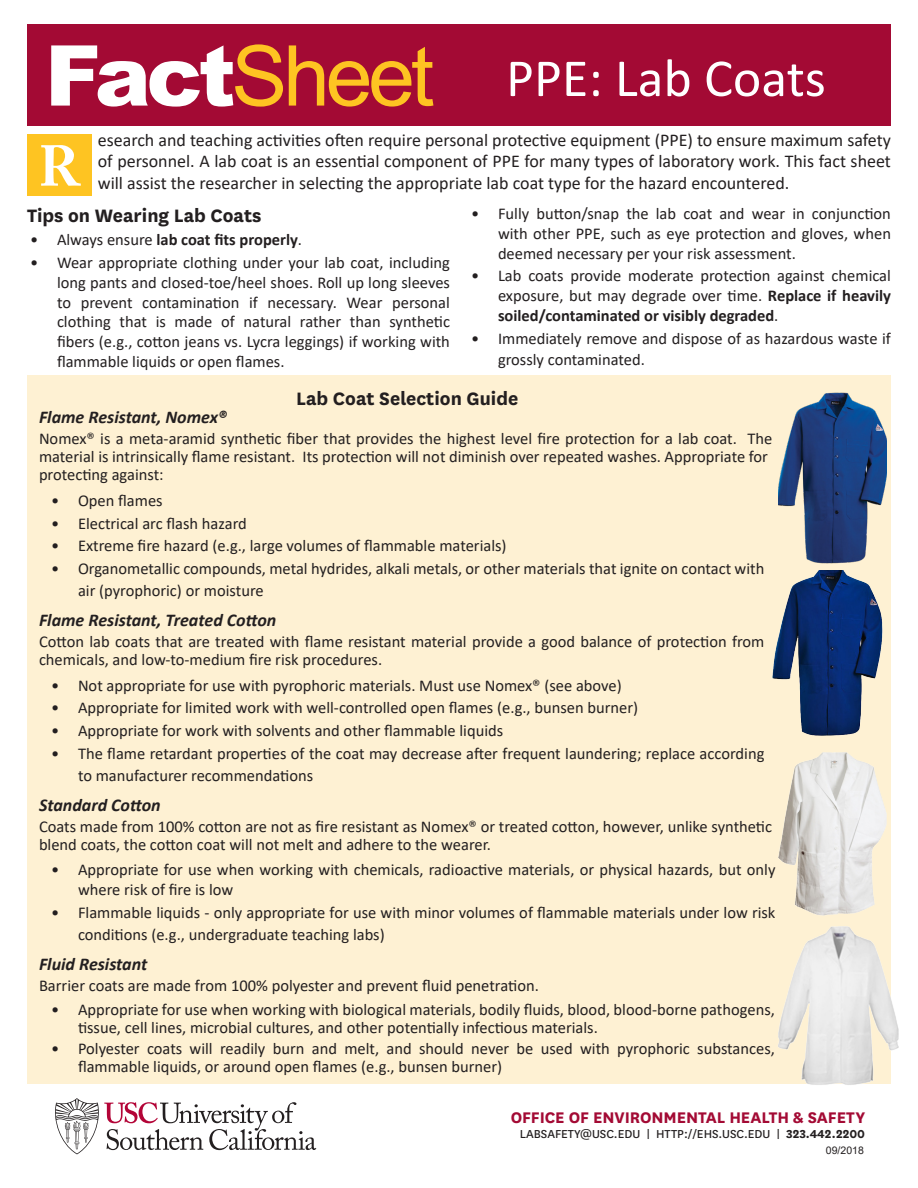
<style>
.page{position:relative;width:918px;height:1188px;background:#fff}
.page>*{position:absolute;margin:0;border:0;box-sizing:border-box;transform-origin:0 0}
.t1{font:700 57px "Adobe Caslon Pro";color:#fff}
.title_for_section_he{font:54px "Calibri";color:#fff}
.t2{font:48px "Calibri";color:#fff}
.body_text{font:700 21px "National";color:#231f20}
.body_text-2{font:18px/21.6px "Calibri";color:#231f20;text-align:justify}
.body_text-3{font:italic 700 18px "Calibri";color:#231f20}
.t3{font:700 18px "National";letter-spacing:-.005em;color:#a30a34}
.body_text-4{font:16.5px/19.8px "Calibri";color:#231f20}
.t4{font:700 16.5px "Calibri";color:#231f20}
.t5{font:13.5px "National";color:#231f20}
.t6{font:10.5px "Arial";color:#231f20}
.s1{font-weight:400}
.s2{font-weight:700}
</style>
<div class="page">
<svg style="left:55px;top:1098px;width:261px;height:56px"></svg>
<div style="left:27px;top:24px;width:864px;height:102px;background:#a30a34"></div>
<div style="left:27px;top:375px;width:864px;height:709px;background:#fef1d3"></div>
<img style="left:778px;top:392px;width:108px;height:171px">
<img style="left:772px;top:570px;width:111px;height:166px">
<img style="left:779px;top:753px;width:107px;height:163px">
<img style="left:778px;top:926px;width:120px;height:159px">
<div style="left:27px;top:135px;width:65px;height:61px;background:#fec422"></div>
<p class="t2" style="left:518px;top:23px;width:298px">Food and Drink</p>
<p class="t2" style="left:45px;top:66px;width:768px"><sup>Fact</sup><sup>Sheet</sup> in Laboratories</p>
<p class="title_for_section_he" style="left:506px;top:41px;width:321px">PPE: Lab Coats</p>
<p class="body_text-2" style="left:98px;top:128px;width:795px">esearch and teaching activities often require personal protective equipment (PPE) to ensure maximum safety of personnel. A lab coat is an essential component of PPE for many types of laboratory work. This fact sheet will assist the researcher in selecting the appropriate lab coat type for the hazard encountered.</p>
<p class="t1" style="left:38px;top:133px;width:43px">R</p>
<p class="body_text" style="left:27px;top:201px;width:236px">Tips on Wearing Lab Coats</p>
<p class="t4" style="left:30px;top:228px;width:274px"><span class="s1">• Always ensure</span> lab coat fits properly<span class="s1">.</span></p>
<p class="body_text-4" style="left:57px;top:252px;width:395px;text-align:justify;text-indent:-27px">• Wear appropriate clothing under your lab coat, including long pants and closed-toe/heel shoes. Roll up long sleeves to prevent contamination if necessary. Wear personal clothing that is made of natural rather than synthetic fibers (e.g., cotton jeans vs. Lycra leggings) if working with flammable liquids or open flames.</p>
<p class="body_text-4" style="left:498px;top:203px;width:394px;text-align:justify;text-indent:-27px">• Fully button/snap the lab coat and wear in conjunction with other PPE, such as eye protection and gloves, when deemed necessary per your risk assessment.</p>
<p class="body_text-4" style="left:498px;top:266px;width:395px;text-align:justify;text-indent:-27px">• Lab coats provide moderate protection against chemical exposure, but may degrade over time. <span class="s2">Replace if heavily soiled/contaminated or visibly degraded</span>.</p>
<p class="body_text-4" style="left:498px;top:327px;width:394px;line-height:21.6px;text-indent:-27px">• Immediately remove and dispose of as hazardous waste if grossly contaminated.</p>
<p class="body_text" style="left:296px;top:384px;width:224px">Lab Coat Selection Guide</p>
<p class="body_text-3" style="left:39px;top:404px;width:190px">Flame Resistant, Nomex®</p>
<p class="body_text-4" style="left:39px;top:429px;width:735px;line-height:18px">Nomex® is a meta-aramid synthetic fiber that provides the highest level fire protection for a lab coat. The material is intrinsically flame resistant. Its protection will not diminish over repeated washes. Appropriate for protecting against:</p>
<p class="body_text-4" style="left:51px;top:490px;width:113px">• Open flames</p>
<p class="body_text-4" style="left:51px;top:513px;width:197px">• Electrical arc flash hazard</p>
<p class="body_text-4" style="left:51px;top:536px;width:457px">• Extreme fire hazard (e.g., large volumes of flammable materials)</p>
<p class="body_text-4" style="left:78px;top:558px;width:688px;line-height:21.6px;text-indent:-27px">• Organometallic compounds, metal hydrides, alkali metals, or other materials that ignite on contact with air (pyrophoric) or moisture</p>
<p class="body_text-3" style="left:39px;top:607px;width:239px">Flame Resistant, Treated Cotton</p>
<p class="body_text-4" style="left:39px;top:632px;width:727px;line-height:18px">Cotton lab coats that are treated with flame resistant material provide a good balance of protection from chemicals, and low-to-medium fire risk procedures.</p>
<p class="body_text-4" style="left:51px;top:675px;width:572px">• Not appropriate for use with pyrophoric materials. Must use Nomex® (see above)</p>
<p class="body_text-4" style="left:51px;top:698px;width:589px">• Appropriate for limited work with well-controlled open flames (e.g., bunsen burner)</p>
<p class="body_text-4" style="left:51px;top:720px;width:454px">• Appropriate for work with solvents and other flammable liquids</p>
<p class="body_text-4" style="left:78px;top:742px;width:688px;line-height:21.6px;text-indent:-27px">• The flame retardant properties of the coat may decrease after frequent laundering; replace according to manufacturer recommendations</p>
<p class="body_text-3" style="left:39px;top:792px;width:123px">Standard Cotton</p>
<p class="body_text-4" style="left:39px;top:817px;width:735px;line-height:18px">Coats made from 100% cotton are not as fire resistant as Nomex® or treated cotton, however, unlike synthetic blend coats, the cotton coat will not melt and adhere to the wearer.</p>
<p class="body_text-4" style="left:78px;top:860px;width:699px;text-indent:-27px">• Appropriate for use when working with chemicals, radioactive materials, or physical hazards, but only where risk of fire is low</p>
<p class="body_text-4" style="left:78px;top:901px;width:699px;line-height:21.6px;text-indent:-27px">• Flammable liquids - only appropriate for use with minor volumes of flammable materials under low risk conditions (e.g., undergraduate teaching labs)</p>
<p class="body_text-3" style="left:39px;top:951px;width:110px">Fluid Resistant</p>
<p class="body_text-4" style="left:39px;top:975px;width:501px">Barrier coats are made from 100% polyester and prevent fluid penetration.</p>
<p class="body_text-4" style="left:78px;top:1000px;width:698px;line-height:18px;text-indent:-27px">• Appropriate for use when working with biological materials, bodily fluids, blood, blood-borne pathogens, tissue, cell lines, microbial cultures, and other potentially infectious materials.</p>
<p class="body_text-4" style="left:78px;top:1039px;width:698px;line-height:18px;text-indent:-27px">• Polyester coats will readily burn and melt, and should never be used with pyrophoric substances, flammable liquids, or around open flames (e.g., bunsen burner)</p>
<p class="t3" style="left:511px;top:1104px;width:356px">OFFICE OF ENVIRONMENTAL HEALTH &amp; SAFETY</p>
<p class="t5" style="left:520px;top:1125px;width:347px">LABSAFETY@USC.EDU | HTTP://EHS.USC.EDU | <span class="s2">323.442.2200</span></p>
<p class="t6" style="left:826px;top:1144px;width:39px">09/2018</p>
</div>
